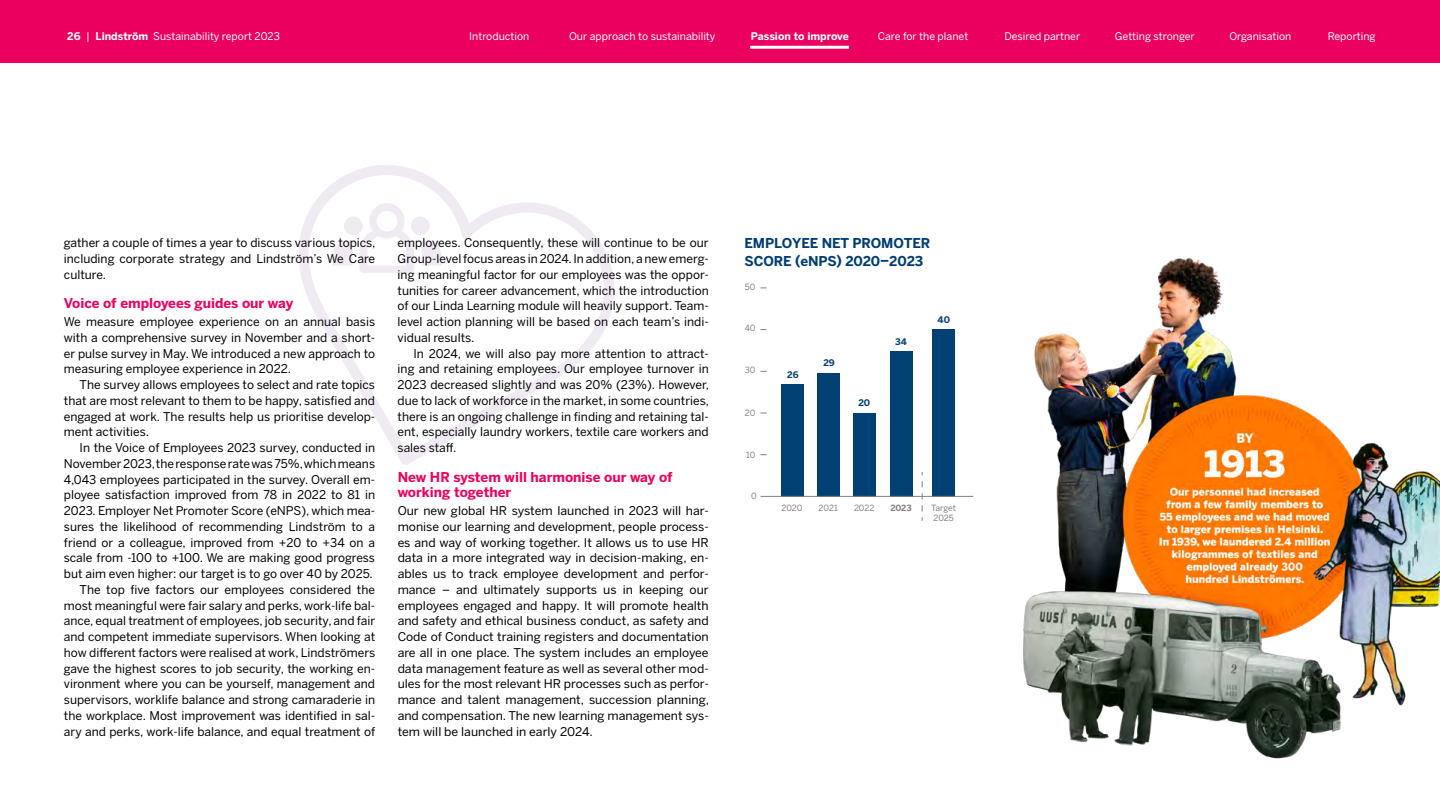
<style>
.page{position:relative;width:1440px;height:810px;background:#fff}
.page>*{position:absolute;margin:0;border:0;box-sizing:border-box;transform-origin:0 0}
.Väliotsikko_musta{font:700 13.5px/15.8px "Benton Sans";color:#ec005f}
.Taulukon_graafin_otsikko{font:700 13.5px/18.8px "Benton Sans";letter-spacing:-.01em;color:#003d74}
.Leipis_musta_sis{font:12px/15.8px "Benton Sans";color:#000;text-align:justify}
.Leipis_musta{font:12px/15.8px "Benton Sans";color:#000;text-align:justify}
.t1{font:10.5px "Benton Sans";color:#fff}
.t2{font:700 10.5px "Benton Sans";color:#fff}
.t3{font:700 9.07px "Benton Sans";color:#004073}
.t4{font:8.55px/10.2px "Benton Sans";letter-spacing:-.01em;color:#808080}
.t5{font:700 8.55px "Benton Sans";color:#808080}
.s1{font-weight:700}
</style>
<div class="page">
<svg style="left:922px;top:472px;width:1px;height:39px"></svg>
<div style="left:817px;top:373px;width:23px;height:123px;background:#004073"></div>
<div style="left:854px;top:413px;width:22px;height:83px;background:#004073"></div>
<div style="left:932px;top:329px;width:23px;height:167px;background:#004073"></div>
<div style="left:781px;top:384px;width:22px;height:112px;background:#004073"></div>
<div style="left:890px;top:351px;width:22px;height:145px;background:#004073"></div>
<hr style="left:761px;top:496px;width:212px;height:1px;background:#808080">
<svg style="left:299px;top:165px;width:315px;height:300px"></svg>
<svg style="left:332px;top:203px;width:110px;height:70px"></svg>
<img style="left:1023px;top:257px;width:417px;height:502px">
<div style="left:0;top:0;width:1440px;height:63px;background:#ec005f"></div>
<hr style="left:750px;top:46px;width:99px;height:3px;background:#fff">
<p class="t1" style="left:67px;top:30px;width:214px"><span class="s1">26</span> | <span class="s1">Lindström</span> Sustainability report 2023</p>
<p class="t1" style="left:469px;top:30px;width:62px">Introduction</p>
<p class="t1" style="left:569px;top:30px;width:148px">Our approach to sustainability</p>
<p class="t2" style="left:751px;top:29px;width:99px">Passion to improve</p>
<p class="t1" style="left:878px;top:30px;width:92px">Care for the planet</p>
<p class="t1" style="left:1004px;top:30px;width:77px">Desired partner</p>
<p class="t1" style="left:1115px;top:30px;width:81px">Getting stronger</p>
<p class="t1" style="left:1229px;top:30px;width:64px">Organisation</p>
<p class="t1" style="left:1328px;top:30px;width:49px">Reporting</p>
<p class="Leipis_musta" style="left:64px;top:235px;width:313px">gather a couple of times a year to discuss various topics, including corporate strategy and Lindström’s We Care culture.</p>
<h6 class="Väliotsikko_musta" style="left:64px;top:296px;width:231px">Voice of employees guides our way</h6>
<p class="Leipis_musta" style="left:64px;top:314px;width:313px">We measure employee experience on an annual basis with a comprehensive survey in November and a short&shy;er pulse survey in May. We introduced a new approach to measuring employee experience in 2022.</p>
<p class="Leipis_musta_sis" style="left:64px;top:377px;width:313px;text-indent:16px">The survey allows employees to select and rate topics that are most relevant to them to be happy, satisfied and engaged at work. The results help us prioritise develop&shy;ment activities.</p>
<p class="Leipis_musta_sis" style="left:64px;top:440px;width:313px;text-indent:16px">In the Voice of Employees 2023 survey, conducted in November 2023, the response rate was 75%, which means 4,043 employees participated in the survey. Overall em&shy;ployee satisfaction improved from 78 in 2022 to 81 in 2023. Employer Net Promoter Score (eNPS), which mea&shy;sures the likelihood of recommending Lindström to a friend or a colleague, improved from +20 to +34 on a scale from -100 to +100. We are making good progress but aim even higher: our target is to go over 40 by 2025.</p>
<p class="Leipis_musta_sis" style="left:64px;top:582px;width:313px;text-indent:16px">The top five factors our employees considered the most meaningful were fair salary and perks, work-life bal&shy;ance, equal treatment of employees, job security, and fair and competent immediate supervisors. When looking at how different factors were realised at work, Lindströmers gave the highest scores to job security, the working en&shy;vironment where you can be yourself, management and supervisors, worklife balance and strong camaraderie in the workplace. Most improvement was identified in sal&shy;ary and perks, work-life balance, and equal treatment of</p>
<p class="Leipis_musta_sis" style="left:398px;top:235px;width:313px">employees. Consequently, these will continue to be our Group-level focus areas in 2024. In addition, a new emerg&shy;ing meaningful factor for our employees was the oppor&shy;tunities for career advancement, which the introduction of our Linda Learning module will heavily support. Team&shy;level action planning will be based on each team’s indi&shy;vidual results.</p>
<p class="Leipis_musta_sis" style="left:398px;top:345px;width:313px;text-indent:16px">In 2024, we will also pay more attention to attract&shy;ing and retaining employees. Our employee turnover in 2023 decreased slightly and was 20% (23%). However, due to lack of workforce in the market, in some countries, there is an ongoing challenge in finding and retaining tal&shy;ent, especially laundry workers, textile care workers and sales staff.</p>
<h6 class="Väliotsikko_musta" style="left:398px;top:469px;width:277px">New HR system will harmonise our way of working together</h6>
<p class="Leipis_musta" style="left:398px;top:503px;width:313px">Our new global HR system launched in 2023 will har&shy;monise our learning and development, people process&shy;es and way of working together. It allows us to use HR data in a more integrated way in decision-making, en&shy;ables us to track employee development and perfor&shy;mance – and ultimately supports us in keeping our employees engaged and happy. It will promote health and safety and ethical business conduct, as safety and Code of Conduct training registers and documentation are all in one place. The system includes an employee data management feature as well as several other mod&shy;ules for the most relevant HR processes such as perfor&shy;mance and talent management, succession planning, and compensation. The new learning management sys&shy;tem will be launched in early 2024.</p>
<h6 class="Taulukon_graafin_otsikko" style="left:744px;top:234px;width:187px">EMPLOYEE NET PROMOTER<br>SCORE (eNPS) 2020–2023</h6>
<p class="t4" style="left:745px;top:282px;width:12px">50</p>
<p class="t4" style="left:745px;top:323px;width:12px">40</p>
<p class="t4" style="left:745px;top:365px;width:12px">30</p>
<p class="t4" style="left:745px;top:408px;width:12px">20</p>
<p class="t4" style="left:746px;top:450px;width:11px">10</p>
<p class="t4" style="left:751px;top:491px;width:7px">0</p>
<p class="t3" style="left:787px;top:369px;width:13px">26</p>
<p class="t3" style="left:823px;top:357px;width:13px">29</p>
<p class="t3" style="left:858px;top:397px;width:13px">20</p>
<p class="t3" style="left:895px;top:336px;width:13px">34</p>
<p class="t3" style="left:938px;top:314px;width:14px">40</p>
<p class="t4" style="left:781px;top:503px;width:23px">2020</p>
<p class="t4" style="left:819px;top:503px;width:21px">2021</p>
<p class="t4" style="left:854px;top:503px;width:22px">2022</p>
<p class="t4" style="left:931px;top:503px;width:26px">Target<br>2025</p>
<p class="t5" style="left:890px;top:502px;width:23px">2023</p>
</div>
